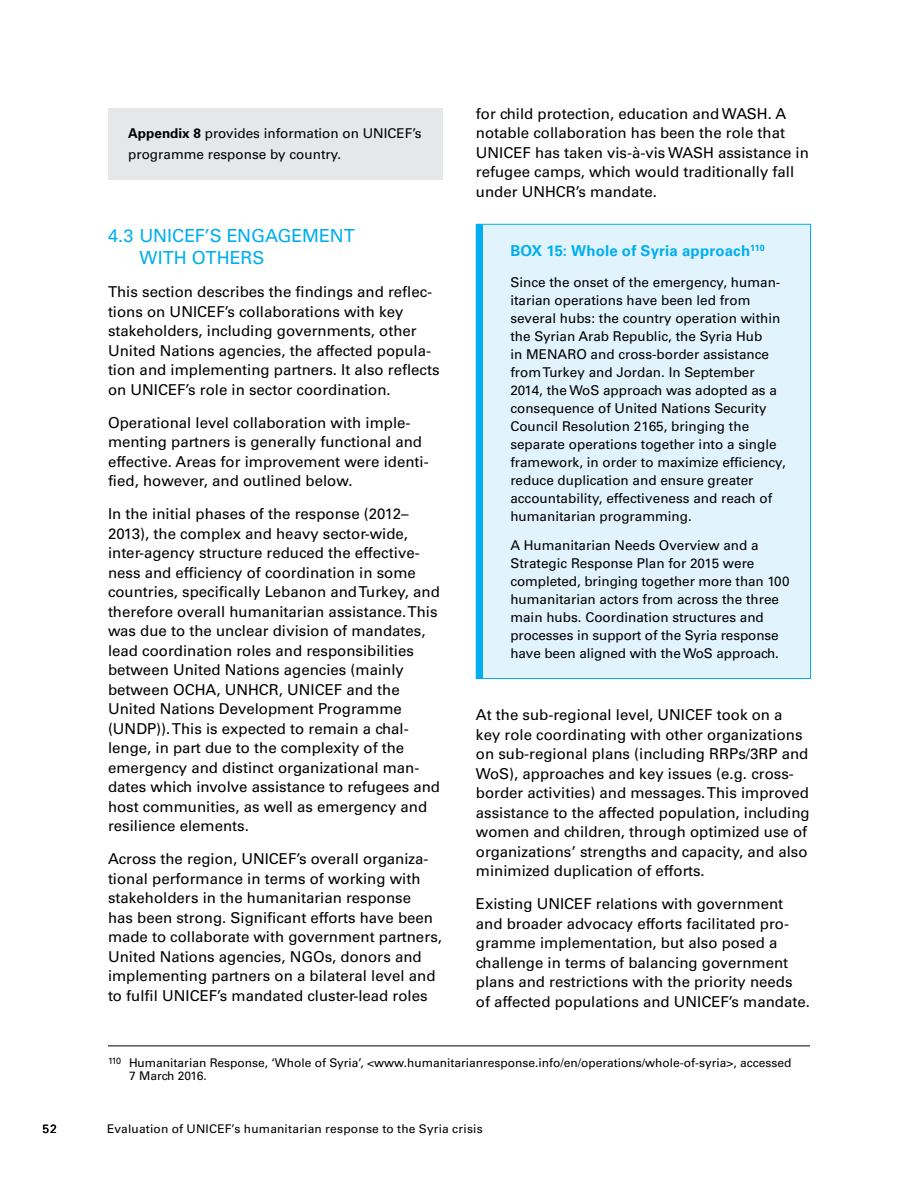
<style>
.page{position:relative;width:918px;height:1188px;background:#fff}
.page>*{position:absolute;margin:0;border:0;box-sizing:border-box;transform-origin:0 0}
.t1{font:18px/22.5px "Univers LT Std";letter-spacing:-.005em;color:#00aeef}
.t2{font:15px/19.5px "Univers LT Std";color:#000}
.t3{font:700 15px "Univers LT Std";letter-spacing:.01em;color:#00aeef}
.t4{font:13.5px/18px "Univers LT Std";color:#000}
.t5{font:12px/13.5px "Univers LT Std";color:#000}
.s1{font-weight:700}
</style>
<div class="page">
<div style="left:108px;top:108px;width:334px;height:72px;background:#e6e7e8"></div>
<div style="left:476px;top:224px;width:334px;height:455px;background:#e1f4fd"></div>
<div style="left:476px;top:224px;width:6px;height:455px;background:#00aeef"></div>
<hr style="left:108px;top:1046px;width:702px;height:1px;background:#000">
<p class="t4" style="left:128px;top:123px;width:295px;line-height:21px"><span class="s1">Appendix 8</span> provides information on UNICEF’s programme response by country.</p>
<p class="t1" style="left:140px;top:224px;width:101px;text-indent:-32px">4.3 UNICEF’s engagement with</p>
<p class="t1" style="left:192px;top:247px;width:13px">others</p>
<p class="t2" style="left:108px;top:282px;width:333px">This section describes the findings and reflec&shy;tions on UNICEF’s collaborations with key stakeholders, including governments, other United Nations agencies, the affected popula&shy;tion and implementing partners. It also reflects on UNICEF’s role in sector coordination.</p>
<p class="t2" style="left:108px;top:413px;width:322px">Operational level collaboration with imple&shy;menting partners is generally functional and effective. Areas for improvement were identi&shy;fied, however, and outlined below.</p>
<p class="t2" style="left:108px;top:504px;width:334px">In the initial phases of the response (2012– 2013), the complex and heavy sector-wide, inter-agency structure reduced the effective&shy;ness and efficiency of coordination in some countries, specifically Lebanon and Turkey, and therefore overall humanitarian assistance. This was due to the unclear division of mandates, lead coordination roles and responsibilities between United Nations agencies (mainly between OCHA, UNHCR, UNICEF and the United Nations Development Programme (UNDP)). This is expected to remain a chal&shy;lenge, in part due to the complexity of the emergency and distinct organizational man&shy;dates which involve assistance to refugees and host communities, as well as emergency and resilience elements.</p>
<p class="t2" style="left:108px;top:849px;width:336px">Across the region, UNICEF’s overall organiza&shy;tional performance in terms of working with stakeholders in the humanitarian response<br>has been strong. Significant efforts have been made to collaborate with government partners, United Nations agencies, NGOs, donors and implementing partners on a bilateral level and to fulfil UNICEF’s mandated cluster-lead roles</p>
<p class="t2" style="left:476px;top:104px;width:334px">for child protection, education and WASH. A notable collaboration has been the role that UNICEF has taken vis-à-vis WASH assistance in refugee camps, which would traditionally fall under UNHCR’s mandate.</p>
<p class="t3" style="left:510px;top:242px;width:256px">Box 15: Whole of Syria approach<sup>110</sup></p>
<p class="t4" style="left:510px;top:274px;width:277px">Since the onset of the emergency, human&shy;itarian operations have been led from several hubs: the country operation within the Syrian Arab Republic, the Syria Hub<br>in MENARO and cross-border assistance from Turkey and Jordan. In September 2014, the WoS approach was adopted as a consequence of United Nations Security Council Resolution 2165, bringing the separate operations together into a single framework, in order to maximize efficiency, reduce duplication and ensure greater accountability, effectiveness and reach of humanitarian programming.</p>
<p class="t4" style="left:510px;top:536px;width:281px">A Humanitarian Needs Overview and a Strategic Response Plan for 2015 were completed, bringing together more than 100 humanitarian actors from across the three main hubs. Coordination structures and processes in support of the Syria response have been aligned with the WoS approach.</p>
<p class="t2" style="left:476px;top:705px;width:335px">At the sub-regional level, UNICEF took on a key role coordinating with other organizations on sub-regional plans (including RRPs/3RP and WoS), approaches and key issues (e.g. cross&shy;border activities) and messages. This improved assistance to the affected population, including women and children, through optimized use of organizations’ strengths and capacity, and also minimized duplication of efforts.</p>
<p class="t2" style="left:476px;top:894px;width:336px">Existing UNICEF relations with government and broader advocacy efforts facilitated pro&shy;gramme implementation, but also posed a challenge in terms of balancing government plans and restrictions with the priority needs of affected populations and UNICEF’s mandate.</p>
<p class="t5" style="left:129px;top:1056px;width:664px;text-indent:-21px"><sup>110</sup> Humanitarian Response, ‘Whole of Syria’, &lt;www.humanitarianresponse.info/en/operations/whole-of-syria&gt;, accessed<br>7 March 2016.</p>
<p class="t5" style="left:43px;top:1122px;width:16px">52</p>
<p class="t5" style="left:107px;top:1122px;width:377px">Evaluation of UNICEF’s humanitarian response to the Syria crisis</p>
</div>
